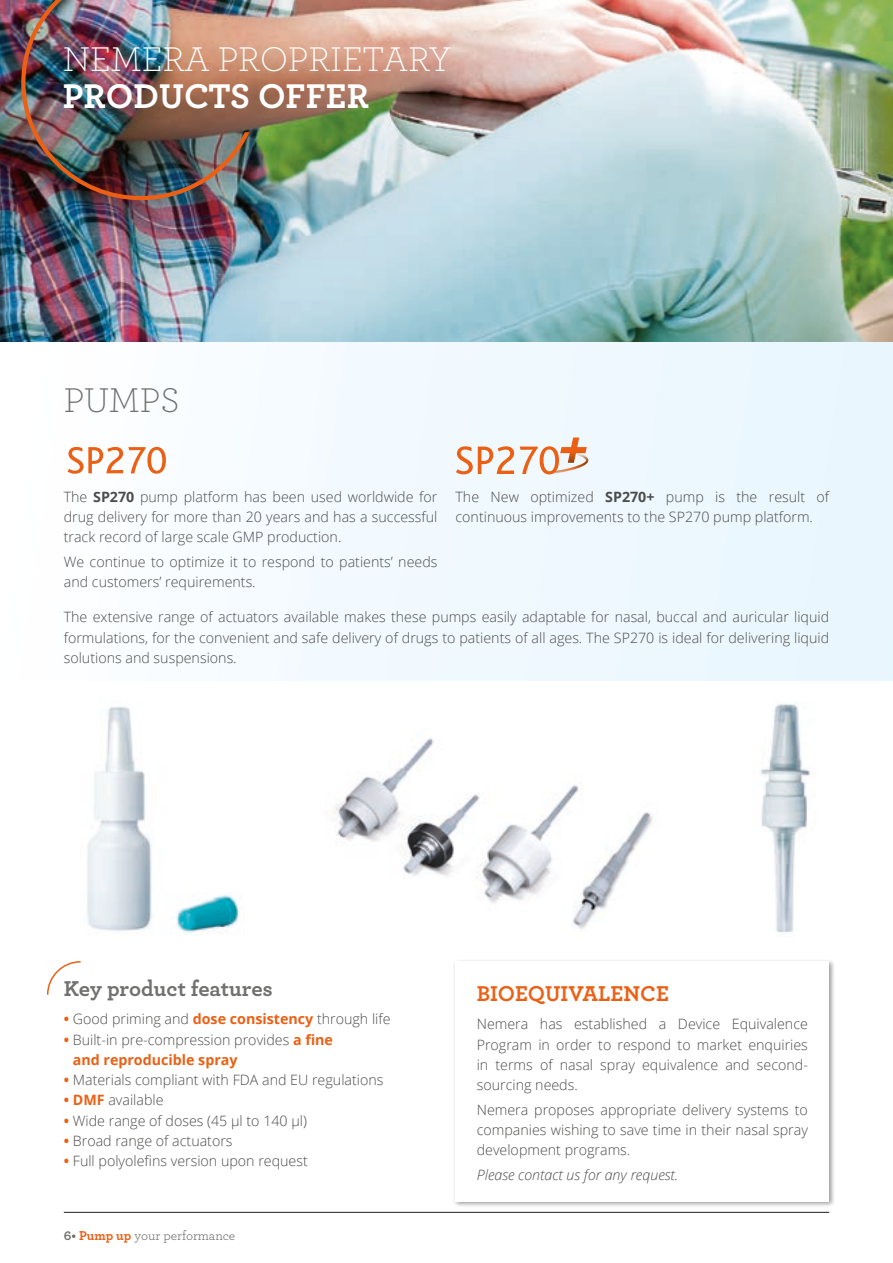
<style>
.page{position:relative;width:893px;height:1263px;background:#fff}
.page>*{position:absolute;margin:0;border:0;box-sizing:border-box;transform-origin:0 0}
.t1{font:300 36px "Archer";color:#fff}
.t2{font:700 36px "Archer";color:#fff}
.t3{font:300 36px "Archer";color:#70706f}
.t4{font:700 22.5px "Archer";color:#70706f}
.t5{font:700 22.5px "Archer";color:#eb6014}
.t6{font:300 14.25px/20.2px "Open Sans";color:#4b4b4a;text-align:justify}
.t7{font:italic 300 14.25px "Open Sans";color:#4b4b4a}
.t8{font:13.5px "Archer";color:#70706f}
.s1{font-weight:700}
.s2{font-weight:700;color:#eb6014}
</style>
<div class="page">
<hr style="left:64px;top:1212px;width:765px;height:1px;background:#1d1d1b">
<div style="left:0;top:307px;width:893px;height:373px;background:linear-gradient(to right,#fdfeff,#e7f5fe)"></div>
<img style="left:0;top:0;width:893px;height:342px">
<svg style="left:47px;top:961px;width:34px;height:34px"></svg>
<div style="left:452px;top:958px;width:383px;height:249px;background:#1d1d1b;opacity:.45"></div>
<div style="left:455px;top:961px;width:374px;height:240px;background:#fff"></div>
<img style="left:21px;top:0;width:229px;height:200px">
<svg style="left:68px;top:447px;width:98px;height:27px"></svg>
<img style="left:760px;top:703px;width:56px;height:230px">
<img style="left:335px;top:738px;width:318px;height:191px">
<img style="left:87px;top:706px;width:153px;height:227px">
<svg style="left:456px;top:446px;width:58px;height:28px"></svg>
<svg style="left:520px;top:437px;width:68px;height:37px"></svg>
<h1 class="t1" style="left:63px;top:36px;width:390px">NEMERA PROPRIETARY</h1>
<h1 class="t2" style="left:63px;top:68px;width:308px">PRODUCTS OFFER</h1>
<h1 class="t3" style="left:64px;top:376px;width:117px">PUMPS</h1>
<p class="t6" style="left:455px;top:486px;width:375px">The New optimized <span class="s1">SP270+</span> pump is the result of continuous improvements to the SP270 pump platform.</p>
<p class="t6" style="left:64px;top:486px;width:375px">The <span class="s1">SP270</span> pump platform has been used worldwide for drug delivery for more than 20 years and has a successful track record of large scale GMP production.</p>
<p class="t6" style="left:64px;top:551px;width:375px">We continue to optimize it to respond to patients’ needs and customers’ requirements.</p>
<p class="t6" style="left:64px;top:607px;width:767px">The extensive range of actuators available makes these pumps easily adaptable for nasal, buccal and auricular liquid formulations, for the convenient and safe delivery of drugs to patients of all ages. The SP270 is ideal for delivering liquid solutions and suspensions.</p>
<h2 class="t4" style="left:64px;top:970px;width:211px">Key product features</h2>
<p class="t6" style="left:64px;top:1009px;width:328px"><span class="s2">•</span> Good priming and <span class="s2">dose consistency</span> through life</p>
<p class="t6" style="left:73px;top:1029px;width:262px;text-indent:-9px"><span class="s2">•</span> Built-in pre-compression provides <span class="s2">a fine and reproducible spray</span></p>
<p class="t6" style="left:64px;top:1069px;width:321px"><span class="s2">•</span> Materials compliant with FDA and EU regulations</p>
<p class="t6" style="left:64px;top:1090px;width:101px"><span class="s2">• DMF</span> available</p>
<p class="t6" style="left:64px;top:1110px;width:245px"><span class="s2">•</span> Wide range of doses (45 μl to 140 μl)</p>
<p class="t6" style="left:64px;top:1130px;width:170px"><span class="s2">•</span> Broad range of actuators</p>
<p class="t6" style="left:64px;top:1150px;width:246px"><span class="s2">•</span> Full polyolefins version upon request</p>
<p class="t8" style="left:64px;top:1226px;width:173px"><span class="s1">6•</span> <span class="s2">Pump up</span> your performance</p>
<h2 class="t5" style="left:477px;top:975px;width:194px">BIOEQUIVALENCE</h2>
<p class="t6" style="left:477px;top:1014px;width:333px">Nemera has established a Device Equivalence Program in order to respond to market enquiries in terms of nasal spray equivalence and second&shy;sourcing needs.</p>
<p class="t6" style="left:477px;top:1099px;width:333px">Nemera proposes appropriate delivery systems to companies wishing to save time in their nasal spray development programs.</p>
<p class="t7" style="left:477px;top:1164px;width:203px">Please contact us for any request.</p>
</div>
